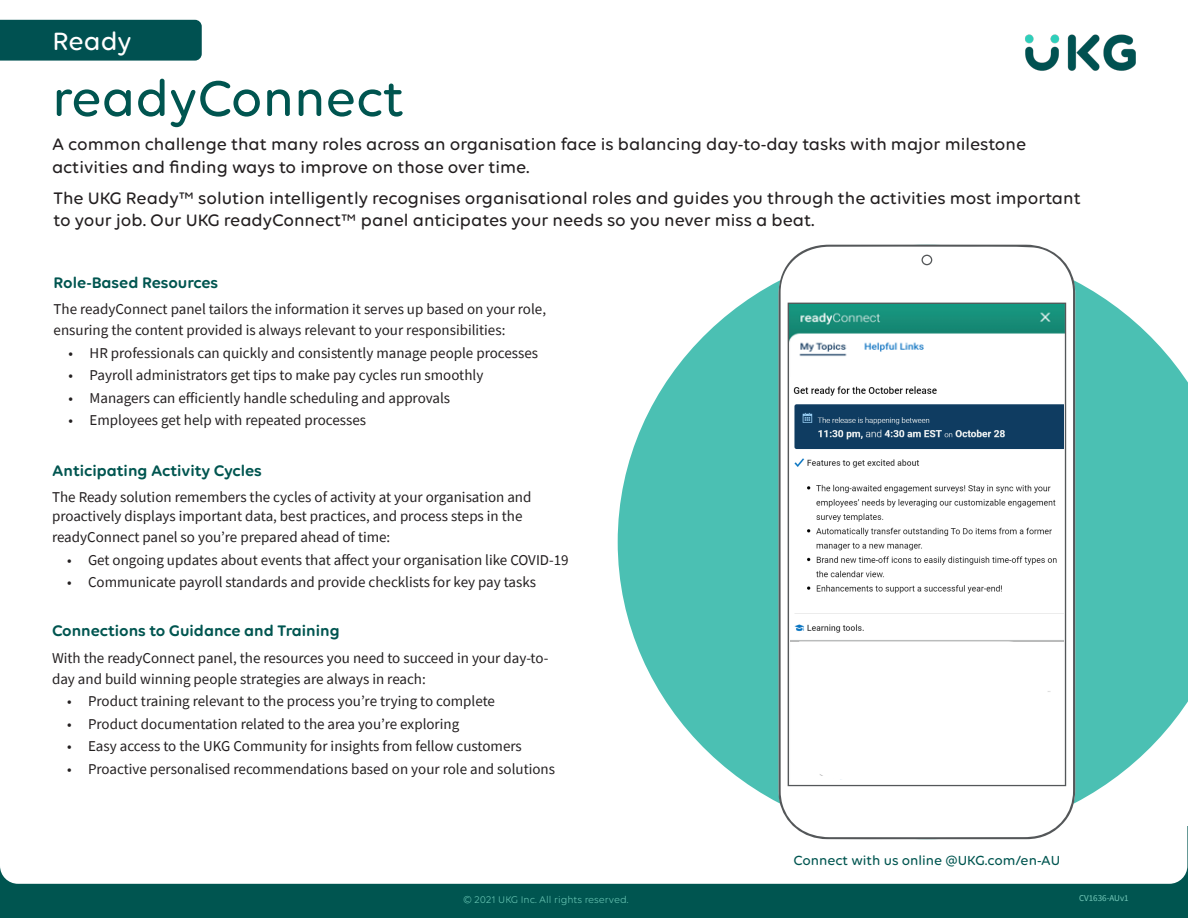
<style>
.page{position:relative;width:1188px;height:918px;background:#fff}
.page>*{position:absolute;margin:0;border:0;box-sizing:border-box;transform-origin:0 0}
.Main_headline{font:500 54px "Volte Rounded";color:#005550}
.Footnote{font:500 27px "Volte Rounded";color:#fff}
.Body_highlight_14_18{font:500 18px/22.5px "Volte Rounded";color:#231f20}
.Body_headline{font:600 16.5px "Volte Rounded";color:#005550}
.Body_text_10_14{font:15px/21px "Source Sans Pro";color:#231f20}
.Call_to_action{font:500 14.25px "Volte Rounded";color:#005550}
.Bottom_Legend_Light{font:10.5px "Volte Rounded";color:#69c6b4}
.Footnote-2{font:9px "Source Sans Pro";color:#74c9b9}
</style>
<div class="page">
<div style="left:1px;top:826px;width:1187px;height:92px;background:#005550"></div>
<div style="left:0;top:826px;width:1187px;height:58px;background:#fff"></div>
<img style="left:1025px;top:34px;width:111px;height:37px">
<svg style="left:618px;top:281px;width:570px;height:558px;fill:#4bc0b3"></svg>
<div style="left:0;top:20px;width:202px;height:41px;background:#005151"></div>
<svg style="left:779px;top:245px;width:296px;height:594px"></svg>
<svg style="left:787px;top:254px;width:280px;height:533px"></svg>
<img style="left:790px;top:378px;width:274px;height:263px">
<svg style="left:799px;top:641px;width:249px;height:138px"></svg>
<p class="Footnote" style="left:53px;top:26px;width:81px">Ready</p>
<p class="Main_headline" style="left:52px;top:67px;width:353px">readyConnect</p>
<p class="Body_highlight_14_18" style="left:52px;top:133px;width:976px">A common challenge that many roles across an organisation face is balancing day-to-day tasks with major milestone activities and finding ways to improve on those over time.</p>
<p class="Body_highlight_14_18" style="left:54px;top:186px;width:1029px">The UKG Ready™ solution intelligently recognises organisational roles and guides you through the activities most important to your job. Our UKG readyConnect™ panel anticipates your needs so you never miss a beat.</p>
<p class="Body_headline" style="left:54px;top:273px;width:166px">Role-Based Resources</p>
<p class="Body_text_10_14" style="left:54px;top:299px;width:494px">The readyConnect panel tailors the information it serves up based on your role, ensuring the content provided is always relevant to your responsibilities:</p>
<p class="Body_text_10_14" style="left:69px;top:342px;width:471px">• HR professionals can quickly and consistently manage people processes</p>
<p class="Body_text_10_14" style="left:69px;top:365px;width:416px">• Payroll administrators get tips to make pay cycles run smoothly</p>
<p class="Body_text_10_14" style="left:69px;top:387px;width:383px">• Managers can efficiently handle scheduling and approvals</p>
<p class="Body_text_10_14" style="left:69px;top:410px;width:299px">• Employees get help with repeated processes</p>
<p class="Body_headline" style="left:52px;top:461px;width:211px">Anticipating Activity Cycles</p>
<p class="Body_text_10_14" style="left:52px;top:487px;width:481px;line-height:19.5px">The Ready solution remembers the cycles of activity at your organisation and proactively displays important data, best practices, and process steps in the</p>
<p class="Body_text_10_14" style="left:52px;top:527px;width:340px">readyConnect panel so you’re prepared ahead of time:</p>
<p class="Body_text_10_14" style="left:67px;top:549px;width:503px">• Get ongoing updates about events that affect your organisation like COVID-19</p>
<p class="Body_text_10_14" style="left:67px;top:572px;width:471px">• Communicate payroll standards and provide checklists for key pay tasks</p>
<p class="Body_headline" style="left:52px;top:621px;width:289px">Connections to Guidance and Training</p>
<p class="Body_text_10_14" style="left:52px;top:647px;width:498px">With the readyConnect panel, the resources you need to succeed in your day-to&shy;day and build winning people strategies are always in reach:</p>
<p class="Body_text_10_14" style="left:67px;top:691px;width:430px">• Product training relevant to the process you’re trying to complete</p>
<p class="Body_text_10_14" style="left:67px;top:713px;width:394px">• Product documentation related to the area you’re exploring</p>
<p class="Body_text_10_14" style="left:67px;top:736px;width:456px">• Easy access to the UKG Community for insights from fellow customers</p>
<p class="Body_text_10_14" style="left:67px;top:758px;width:490px">• Proactive personalised recommendations based on your role and solutions</p>
<p class="Call_to_action" style="left:794px;top:852px;width:268px">Connect with us online @UKG.com/en-AU</p>
<p class="Bottom_Legend_Light" style="left:463px;top:894px;width:167px">© 2021 UKG Inc. All rights reserved.</p>
<p class="Footnote-2" style="left:1079px;top:892px;width:51px">CV1636-AUv1</p>
</div>
